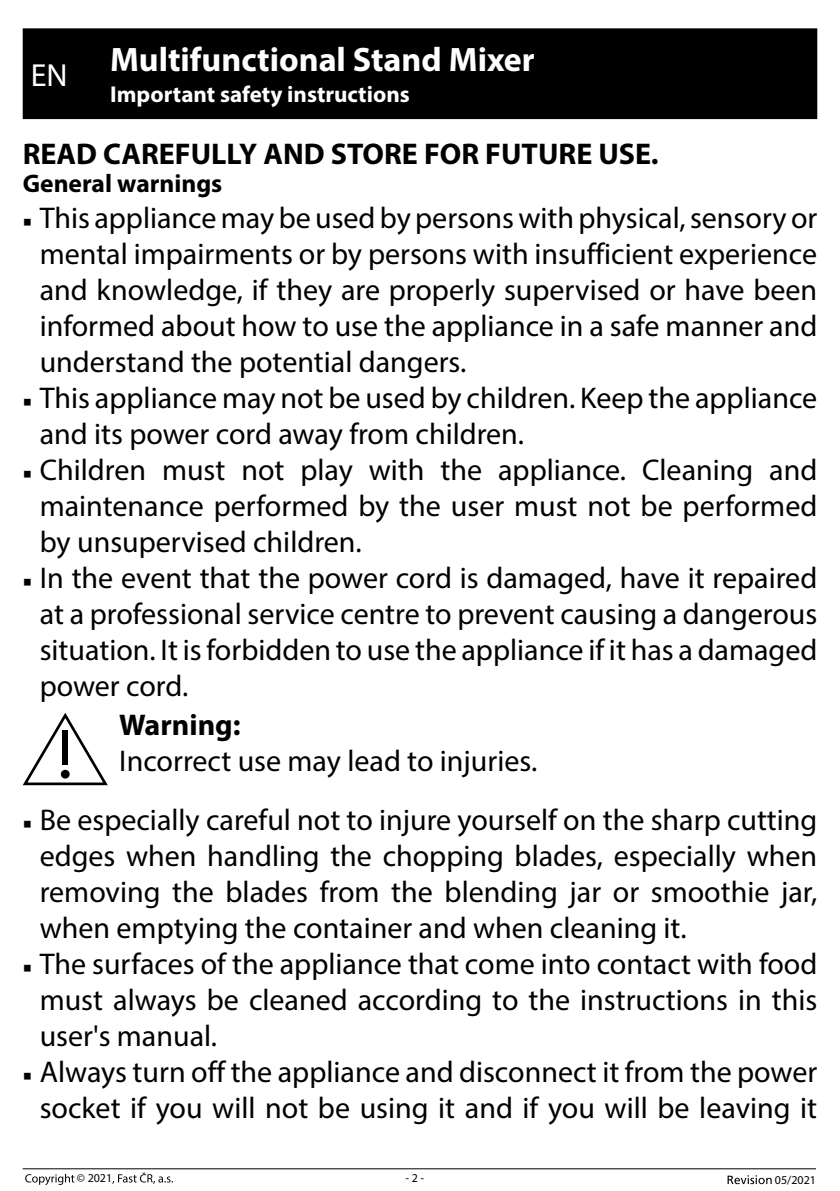
<style>
.page{position:relative;width:840px;height:1191px;background:#fff}
.page>*{position:absolute;margin:0;border:0;box-sizing:border-box;transform-origin:0 0}
.t1{font:700 34px "Myriad Pro";color:#fff}
.t2{font:32px "Myriad Pro";color:#fff}
.t3{font:30px/36px "Myriad Pro";color:#000;text-align:justify}
.t4{font:700 30px "Myriad Pro";color:#000}
.t5{font:700 25.4px "Myriad Pro";color:#000}
.t6{font:700 23px "Myriad Pro";color:#fff}
.t7{font:12px "Myriad Pro";color:#000}
.s1{font-family:"Minion Pro";font-size:23px}
</style>
<div class="page">
<svg style="left:727px;top:1175px;width:44px;height:9px"></svg>
<svg style="left:25px;top:1173px;width:49px;height:12px"></svg>
<svg style="left:112px;top:1172px;width:61px;height:11px"></svg>
<hr style="left:23px;top:1168px;width:792px;height:1px;background:#000">
<div style="left:23px;top:28px;width:793px;height:91px;background:#000"></div>
<svg style="left:23px;top:712px;width:85px;height:73px"></svg>
<div style="left:62px;top:730px;width:6px;height:35px;background:#000"></div>
<div style="left:61px;top:769px;width:9px;height:9px;background:#000;border-radius:50%"></div>
<p class="t1" style="left:110px;top:37px;width:426px">Multifunctional Stand Mixer</p>
<p class="t6" style="left:110px;top:79px;width:301px">Important safety instructions</p>
<p class="t4" style="left:23px;top:134px;width:637px">READ CAREFULLY AND STORE FOR FUTURE USE.</p>
<p class="t5" style="left:23px;top:167px;width:201px">General warnings</p>
<p class="t3" style="left:40px;top:199px;width:778px;text-indent:-17px"><span class="s1">■</span> This appliance may be used by persons with physical, sensory or mental impairments or by persons with insufficient experience and knowledge, if they are properly supervised or have been informed about how to use the appliance in a safe manner and understand the potential dangers.</p>
<p class="t3" style="left:40px;top:379px;width:778px;text-indent:-17px"><span class="s1">■</span> This appliance may not be used by children. Keep the appliance and its power cord away from children.</p>
<p class="t3" style="left:40px;top:451px;width:778px;text-indent:-17px"><span class="s1">■</span> Children must not play with the appliance. Cleaning and maintenance performed by the user must not be performed by unsupervised children.</p>
<p class="t3" style="left:40px;top:559px;width:778px;text-indent:-17px"><span class="s1">■</span> In the event that the power cord is damaged, have it repaired at a professional service centre to prevent causing a dangerous situation. It is forbidden to use the appliance if it has a damaged power cord.</p>
<p class="t4" style="left:119px;top:705px;width:123px">Warning:</p>
<p class="t3" style="left:119px;top:742px;width:419px">Incorrect use may lead to injuries.</p>
<p class="t3" style="left:40px;top:801px;width:778px;text-indent:-17px"><span class="s1">■</span> Be especially careful not to injure yourself on the sharp cutting edges when handling the chopping blades, especially when removing the blades from the blending jar or smoothie jar, when emptying the container and when cleaning it.</p>
<p class="t3" style="left:40px;top:945px;width:778px;text-indent:-17px"><span class="s1">■</span> The surfaces of the appliance that come into contact with food must always be cleaned according to the instructions in this user's manual.</p>
<p class="t3" style="left:23px;top:1053px;width:795px;text-align:center"><span class="s1">■</span> Always turn off the appliance and disconnect it from the power socket if you will not be using it and if you will be leaving it</p>
<p class="t2" style="left:31px;top:55px;width:38px">EN</p>
<p class="t7" style="left:77px;top:1171px;width:37px">© 2021</p>
<p class="t7" style="left:405px;top:1170px;width:20px">- 2 -</p>
<p class="t7" style="left:774px;top:1172px;width:43px">05/2021</p>
</div>
